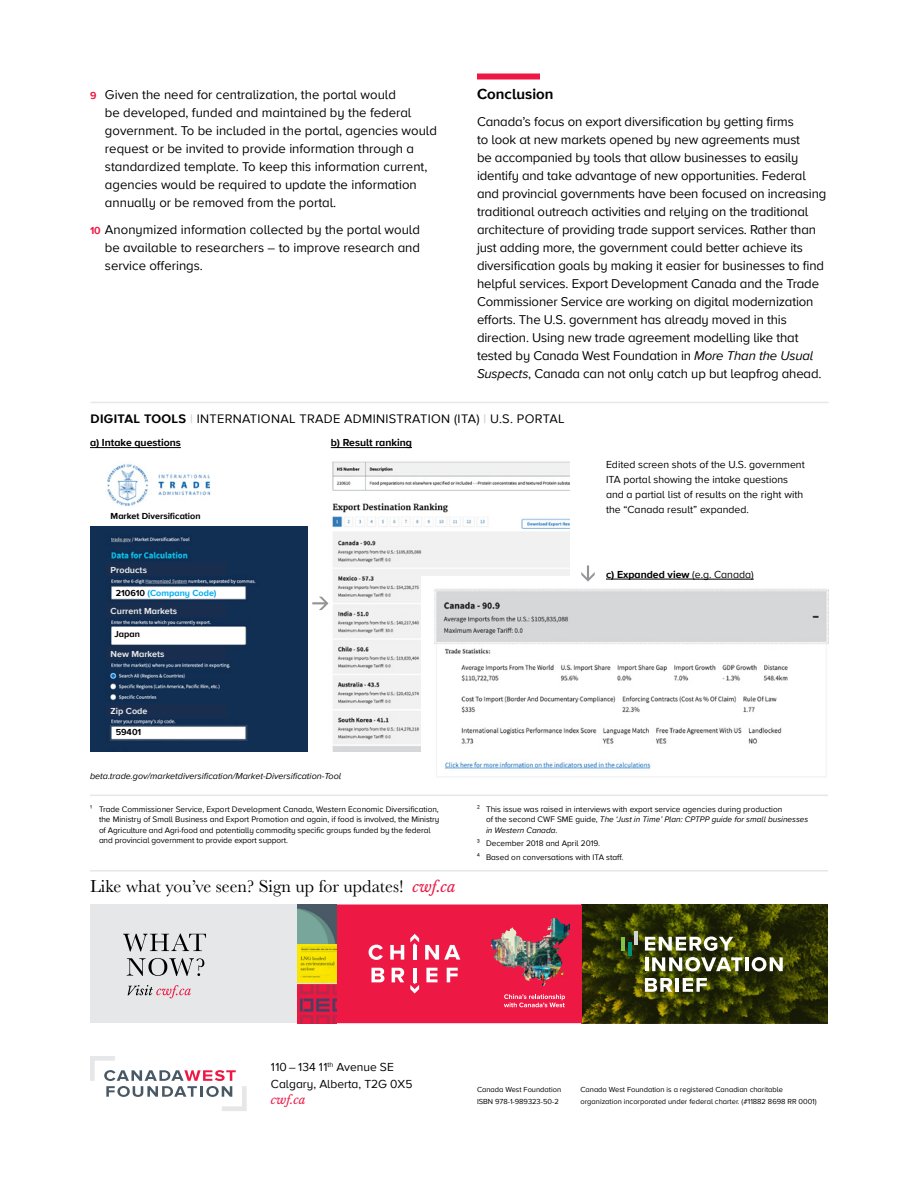
<style>
.page{position:relative;width:918px;height:1188px;background:#fff}
.page>*{position:absolute;margin:0;border:0;box-sizing:border-box;transform-origin:0 0}
.t1{font:18px "Baskerville";color:#000}
.t2{font:700 15px "Proxima Nova A";color:#000}
.t3{font:13.2px/18px "Proxima Nova A";letter-spacing:-.01em;color:#000}
.t4{font:12.75px "Proxima Nova A";letter-spacing:.025em;color:#000}
.t5{font:12px/16.5px "Proxima Nova A";color:#000}
.t6{font:italic 12px "Libre Baskerville";color:#ed1944}
.t7{font:10.5px/15px "Proxima Nova A";color:#000}
.t8{font:700 10.5px "Proxima Nova A";color:#000}
.t9{font:italic 9px "Proxima Nova A";color:#000}
.t10{font:700 9px "Proxima Nova A";color:#e6e7e8}
.t11{font:700 9px "Proxima Nova A";color:#000}
.t12{font:700 9px "Proxima Nova A";color:#00aeef}
.t13{font:8.25px/10.5px "Proxima Nova A";color:#000}
.t14{font:7.5px/12px "Proxima Nova A";color:#000}
.s1{font-weight:700;font-size:10.5px;color:#ed1944}
.s2{font-style:italic}
.s3{font-weight:700}
.s4{font-weight:700;color:#d1d3d4}
.s5{color:#000}
.s6{font-weight:400}
.s7{font-family:"Libre Baskerville";font-style:italic;font-size:15px;color:#ed1944}
</style>
<div class="page">
<div style="left:477px;top:74px;width:63px;height:6px;background:#ed1944"></div>
<svg style="left:90px;top:1056px;width:157px;height:55px"></svg>
<hr style="left:90px;top:870px;width:738px;height:2px;background:#e6e7e8">
<hr style="left:90px;top:795px;width:738px;height:1px;background:#e6e7e8">
<hr style="left:91px;top:402px;width:738px;height:1px;background:#e6e7e8">
<div style="left:90px;top:904px;width:247px;height:119px;background:#e6e7e8"></div>
<svg style="left:582px;top:904px;width:246px;height:119px;background:#313604"></svg>
<svg style="left:337px;top:904px;width:245px;height:119px;background:#e33154"></svg>
<svg style="left:128px;top:985px;width:63px;height:13px"></svg>
<svg style="left:127px;top:958px;width:77px;height:18px"></svg>
<svg style="left:123px;top:934px;width:83px;height:17px"></svg>
<img style="left:297px;top:904px;width:40px;height:119px">
<img style="left:332px;top:461px;width:238px;height:290px">
<div style="left:421px;top:576px;width:408px;height:202px;background:#fff"></div>
<img style="left:434px;top:588px;width:395px;height:189px">
<svg style="left:312px;top:597px;width:16px;height:13px"></svg>
<svg style="left:581px;top:565px;width:14px;height:17px"></svg>
<svg style="left:645px;top:936px;width:88px;height:15px"></svg>
<hr style="left:645px;top:957px;width:3px;height:14px;background:#fff">
<svg style="left:652px;top:957px;width:90px;height:14px"></svg>
<hr style="left:745px;top:957px;width:4px;height:14px;background:#fff">
<svg style="left:752px;top:957px;width:31px;height:14px"></svg>
<svg style="left:645px;top:978px;width:27px;height:14px"></svg>
<hr style="left:675px;top:978px;width:4px;height:14px;background:#fff">
<svg style="left:683px;top:978px;width:24px;height:14px"></svg>
<hr style="left:621px;top:937px;width:4px;height:14px;background:#82c341">
<hr style="left:635px;top:931px;width:3px;height:14px;background:#d1d3d4">
<hr style="left:628px;top:942px;width:3px;height:14px;background:#008e77">
<hr style="left:90px;top:447px;width:91px;height:1px;background:#000">
<hr style="left:331px;top:447px;width:81px;height:1px;background:#000">
<hr style="left:606px;top:579px;width:86px;height:1px;background:#000">
<hr style="left:692px;top:579px;width:62px;height:1px;background:#000">
<img style="left:90px;top:526px;width:217px;height:225px">
<img style="left:107px;top:464px;width:104px;height:42px">
<div style="left:113px;top:589px;width:127px;height:9px;background:#fff"></div>
<div style="left:113px;top:728px;width:61px;height:9px;background:#fff"></div>
<div style="left:112px;top:627px;width:54px;height:14px;background:#fff"></div>
<div style="left:106px;top:562px;width:119px;height:14px;background:#192e4f"></div>
<div style="left:106px;top:603px;width:119px;height:14px;background:#192e4f"></div>
<div style="left:106px;top:646px;width:119px;height:14px;background:#192e4f"></div>
<div style="left:106px;top:704px;width:119px;height:13px;background:#192e4f"></div>
<p class="t3" style="left:105px;top:85px;width:334px;text-indent:-15px"><span class="s1">9</span> Given the need for centralization, the portal would<br>be developed, funded and maintained by the federal government. To be included in the portal, agencies would request or be invited to provide information through a standardized template. To keep this information current, agencies would be required to update the information annually or be removed from the portal.</p>
<p class="t3" style="left:105px;top:220px;width:317px;text-align:justify;text-indent:-15px"><span class="s1">10</span> Anonymized information collected by the portal would be available to researchers – to improve research and service offerings.</p>
<p class="t2" style="left:477px;top:85px;width:78px">Conclusion</p>
<p class="t3" style="left:477px;top:112px;width:351px">Canada’s focus on export diversification by getting firms<br>to look at new markets opened by new agreements must<br>be accompanied by tools that allow businesses to easily identify and take advantage of new opportunities. Federal and provincial governments have been focused on increasing traditional outreach activities and relying on the traditional architecture of providing trade support services. Rather than just adding more, the government could better achieve its diversification goals by making it easier for businesses to find helpful services. Export Development Canada and the Trade Commissioner Service are working on digital modernization efforts. The U.S. government has already moved in this direction. Using new trade agreement modelling like that tested by Canada West Foundation in <span class="s2">More Than the Usual Suspects</span>, Canada can not only catch up but leapfrog ahead.</p>
<p class="t4" style="left:91px;top:409px;width:476px"><span class="s3">DIGITAL TOOLS</span> <span class="s4">|</span> INTERNATIONAL TRADE ADMINISTRATION (ITA) <span class="s4">|</span> U.S. PORTAL</p>
<p class="t8" style="left:90px;top:437px;width:92px">a) Intake questions</p>
<p class="t8" style="left:331px;top:437px;width:83px">b) Result ranking</p>
<p class="t11" style="left:111px;top:510px;width:91px">Market Diversification</p>
<p class="t10" style="left:111px;top:564px;width:38px">Products</p>
<p class="t12" style="left:116px;top:587px;width:102px"><span class="s5">210610</span> (Company Code)</p>
<p class="t10" style="left:111px;top:605px;width:68px">Current Markets</p>
<p class="t10" style="left:111px;top:648px;width:55px">New Markets</p>
<p class="t11" style="left:115px;top:629px;width:27px">Japan</p>
<p class="t10" style="left:111px;top:706px;width:38px">Zip Code</p>
<p class="t11" style="left:116px;top:727px;width:27px">59401</p>
<p class="t9" style="left:90px;top:769px;width:253px">beta.trade.gov/marketdiversification/Market-Diversification-Tool</p>
<p class="t7" style="left:606px;top:456px;width:200px">Edited screen shots of the U.S. government ITA portal showing the intake questions and a partial list of results on the right with the “Canada result” expanded.</p>
<p class="t8" style="left:606px;top:568px;width:149px">c) Expanded view <span class="s6">(e.g. Canada)</span></p>
<p class="t13" style="left:99px;top:803px;width:342px;text-indent:-9px">¹ Trade Commissioner Service, Export Development Canada, Western Economic Diversification, the Ministry of Small Business and Export Promotion and again, if food is involved, the Ministry of Agriculture and Agri-food and potentially commodity specific groups funded by the federal and provincial government to provide export support.</p>
<p class="t13" style="left:486px;top:803px;width:324px;text-indent:-9px">² This issue was raised in interviews with export service agencies during production<br>of the second CWF SME guide, <span class="s2">The ‘Just in Time’ Plan: CPTPP guide for small businesses in Western Canada</span>.</p>
<p class="t13" style="left:477px;top:836px;width:148px;line-height:13.5px">³ December 2018 and April 2019.<br>⁴ Based on conversations with ITA staff.</p>
<h1 class="t1" style="left:90px;top:875px;width:367px">Like what you’ve seen? Sign up for updates! <span class="s7">cwf.ca</span></h1>
<p class="t5" style="left:271px;top:1058px;width:143px">110 – 134 11<sup>th</sup> Avenue SE<br>Calgary, Alberta, T2G 0X5</p>
<p class="t6" style="left:271px;top:1093px;width:36px">cwf.ca</p>
<p class="t14" style="left:477px;top:1083px;width:86px">Canada West Foundation<br>ISBN 978-1-989323-50-2</p>
<p class="t14" style="left:580px;top:1083px;width:238px">Canada West Foundation is a registered Canadian charitable organization incorporated under federal charter. (#11882 8698 RR 0001)</p>
</div>
